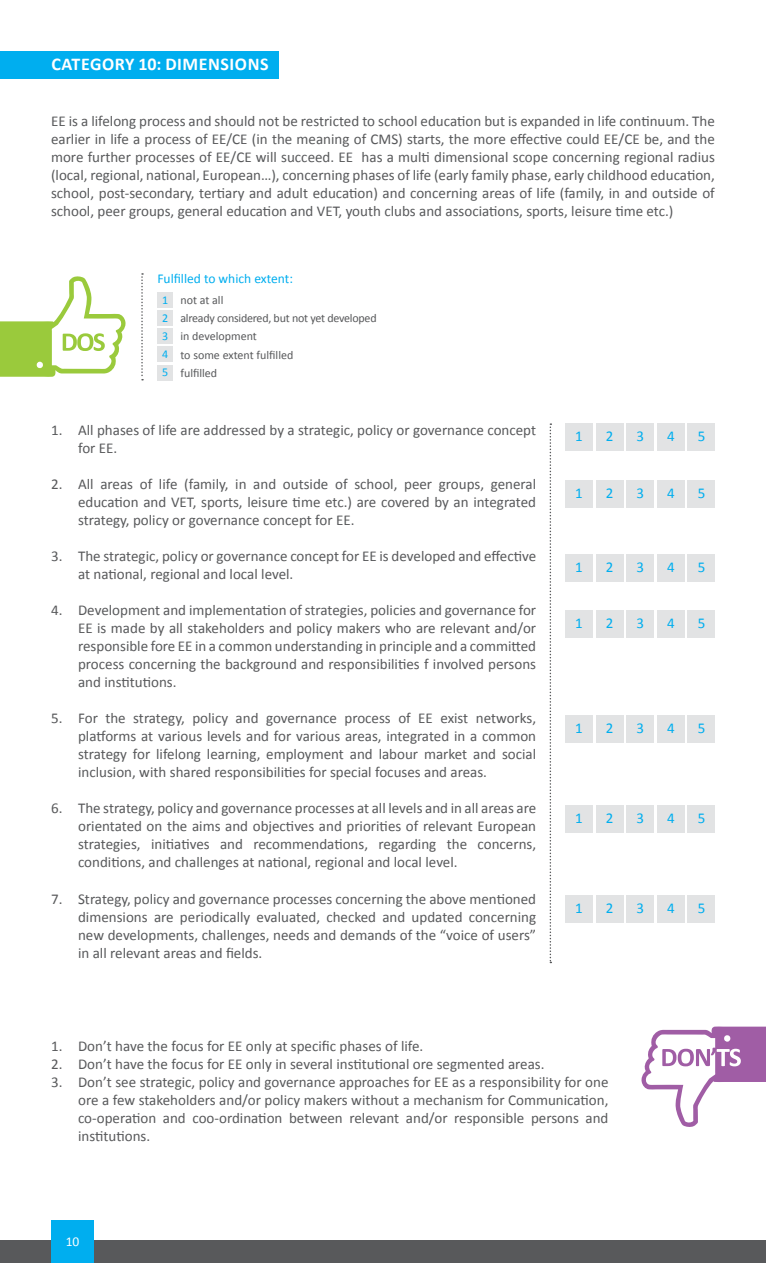
<style>
.page{position:relative;width:766px;height:1263px;background:#fff}
.page>*{position:absolute;margin:0;border:0;box-sizing:border-box;transform-origin:0 0}
.t1{font:700 18px "Calibri";letter-spacing:.03em;color:#fff}
.t2{font:15px/18px "Calibri";color:#58595b;text-align:justify}
.t3{font:15px "Calibri";color:#00aeef}
.t4{font:13.5px "Calibri";color:#00aeef}
.t5{font:13.5px "Calibri";color:#fff}
.t6{font:12px/18.5px "Calibri";letter-spacing:-.01em;color:#58595b}
.t7{font:12px "Calibri";color:#00aeef}
.s1{color:#00aeef}
</style>
<div class="page">
<div style="left:0;top:1240px;width:765px;height:23px;background:#58595b"></div>
<div style="left:51px;top:1220px;width:43px;height:43px;background:#00aeef"></div>
<div style="left:0;top:51px;width:279px;height:27px;background:#00aeef"></div>
<svg style="left:0;top:276px;width:126px;height:101px"></svg>
<svg style="left:641px;top:1026px;width:124px;height:101px"></svg>
<div style="left:687px;top:423px;width:27px;height:27px;background:#e2e3e4"></div>
<div style="left:657px;top:423px;width:27px;height:27px;background:#e2e3e4"></div>
<div style="left:626px;top:423px;width:27px;height:27px;background:#e2e3e4"></div>
<div style="left:596px;top:423px;width:27px;height:27px;background:#e2e3e4"></div>
<div style="left:565px;top:423px;width:28px;height:27px;background:#e2e3e4"></div>
<div style="left:687px;top:481px;width:27px;height:27px;background:#e2e3e4"></div>
<div style="left:657px;top:481px;width:27px;height:27px;background:#e2e3e4"></div>
<div style="left:626px;top:481px;width:27px;height:27px;background:#e2e3e4"></div>
<div style="left:596px;top:481px;width:27px;height:27px;background:#e2e3e4"></div>
<div style="left:565px;top:481px;width:28px;height:27px;background:#e2e3e4"></div>
<div style="left:687px;top:554px;width:27px;height:28px;background:#e2e3e4"></div>
<div style="left:657px;top:554px;width:27px;height:28px;background:#e2e3e4"></div>
<div style="left:626px;top:554px;width:27px;height:28px;background:#e2e3e4"></div>
<div style="left:596px;top:554px;width:27px;height:28px;background:#e2e3e4"></div>
<div style="left:565px;top:554px;width:28px;height:28px;background:#e2e3e4"></div>
<div style="left:687px;top:610px;width:27px;height:27px;background:#e2e3e4"></div>
<div style="left:657px;top:610px;width:27px;height:27px;background:#e2e3e4"></div>
<div style="left:626px;top:610px;width:27px;height:27px;background:#e2e3e4"></div>
<div style="left:596px;top:610px;width:27px;height:27px;background:#e2e3e4"></div>
<div style="left:565px;top:610px;width:28px;height:27px;background:#e2e3e4"></div>
<svg style="left:549px;top:423px;width:2px;height:540px"></svg>
<div style="left:157px;top:292px;width:16px;height:16px;background:#e2e3e4"></div>
<div style="left:157px;top:311px;width:16px;height:15px;background:#e2e3e4"></div>
<div style="left:157px;top:328px;width:16px;height:16px;background:#e2e3e4"></div>
<div style="left:157px;top:347px;width:16px;height:15px;background:#e2e3e4"></div>
<div style="left:157px;top:365px;width:16px;height:15px;background:#e2e3e4"></div>
<svg style="left:141px;top:273px;width:2px;height:107px"></svg>
<div style="left:687px;top:716px;width:27px;height:27px;background:#e2e3e4"></div>
<div style="left:657px;top:716px;width:27px;height:27px;background:#e2e3e4"></div>
<div style="left:626px;top:716px;width:27px;height:27px;background:#e2e3e4"></div>
<div style="left:596px;top:716px;width:27px;height:27px;background:#e2e3e4"></div>
<div style="left:565px;top:716px;width:28px;height:27px;background:#e2e3e4"></div>
<div style="left:687px;top:805px;width:27px;height:27px;background:#e2e3e4"></div>
<div style="left:657px;top:805px;width:27px;height:27px;background:#e2e3e4"></div>
<div style="left:626px;top:805px;width:27px;height:27px;background:#e2e3e4"></div>
<div style="left:596px;top:805px;width:27px;height:27px;background:#e2e3e4"></div>
<div style="left:565px;top:805px;width:28px;height:27px;background:#e2e3e4"></div>
<div style="left:687px;top:895px;width:27px;height:27px;background:#e2e3e4"></div>
<div style="left:657px;top:895px;width:27px;height:27px;background:#e2e3e4"></div>
<div style="left:626px;top:895px;width:27px;height:27px;background:#e2e3e4"></div>
<div style="left:596px;top:895px;width:27px;height:27px;background:#e2e3e4"></div>
<div style="left:565px;top:895px;width:28px;height:27px;background:#e2e3e4"></div>
<p class="t1" style="left:51px;top:53px;width:218px">CATEGORY 10: DIMENSIONS</p>
<p class="t2" style="left:51px;top:112px;width:665px">EE is a lifelong process and should not be restricted to school education but is expanded in life continuum. The earlier in life a process of EE/CE (in the meaning of CMS) starts, the more effective could EE/CE be, and the more further processes of EE/CE will succeed. EE has a multi dimensional scope concerning regional radius (local, regional, national, European…), concerning phases of life (early family phase, early childhood education, school, post-secondary, tertiary and adult education) and concerning areas of life (family, in and outside of school, peer groups, general education and VET, youth clubs and associations, sports, leisure time etc.)</p>
<p class="t4" style="left:157px;top:270px;width:137px">Fulfilled to which extent:</p>
<p class="t6" style="left:162px;top:291px;width:216px;line-height:18px;text-indent:18px">not at all<br><span class="s1">2</span> already considered, but not yet developed</p>
<p class="t7" style="left:162px;top:292px;width:8px">1</p>
<p class="t6" style="left:162px;top:327px;width:133px"><span class="s1">3</span> in development<br><span class="s1">4</span> to some extent fulfilled<br><span class="s1">5</span> fulfilled</p>
<p class="t2" style="left:78px;top:421px;width:459px;text-indent:-27px">1. All phases of life are addressed by a strategic, policy or governance concept for EE.</p>
<p class="t2" style="left:78px;top:475px;width:459px;text-indent:-27px">2. All areas of life (family, in and outside of school, peer groups, general education and VET, sports, leisure time etc.) are covered by an integrated strategy, policy or governance concept for EE.</p>
<p class="t2" style="left:78px;top:547px;width:459px;text-indent:-27px">3. The strategic, policy or governance concept for EE is developed and effective at national, regional and local level.</p>
<p class="t2" style="left:78px;top:601px;width:459px;text-indent:-27px">4. Development and implementation of strategies, policies and governance for EE is made by all stakeholders and policy makers who are relevant and/or responsible fore EE in a common understanding in principle and a committed process concerning the background and responsibilities f involved persons and institutions.</p>
<p class="t2" style="left:78px;top:709px;width:459px;text-indent:-27px">5. For the strategy, policy and governance process of EE exist networks, platforms at various levels and for various areas, integrated in a common strategy for lifelong learning, employment and labour market and social inclusion, with shared responsibilities for special focuses and areas.</p>
<p class="t2" style="left:78px;top:799px;width:459px;text-indent:-27px">6. The strategy, policy and governance processes at all levels and in all areas are orientated on the aims and objectives and priorities of relevant European strategies, initiatives and recommendations, regarding the concerns, conditions, and challenges at national, regional and local level.</p>
<p class="t2" style="left:78px;top:889px;width:459px;text-indent:-27px">7. Strategy, policy and governance processes concerning the above mentioned dimensions are periodically evaluated, checked and updated concerning new developments, challenges, needs and demands of the “voice of users” in all relevant areas and fields.</p>
<p class="t3" style="left:575px;top:426px;width:9px">1</p>
<p class="t3" style="left:605px;top:426px;width:9px">2</p>
<p class="t3" style="left:636px;top:426px;width:9px">3</p>
<p class="t3" style="left:667px;top:426px;width:9px">4</p>
<p class="t3" style="left:697px;top:426px;width:9px">5</p>
<p class="t3" style="left:575px;top:484px;width:9px">1</p>
<p class="t3" style="left:605px;top:484px;width:9px">2</p>
<p class="t3" style="left:636px;top:484px;width:9px">3</p>
<p class="t3" style="left:667px;top:484px;width:9px">4</p>
<p class="t3" style="left:697px;top:484px;width:9px">5</p>
<p class="t3" style="left:575px;top:558px;width:9px">1</p>
<p class="t3" style="left:605px;top:558px;width:9px">2</p>
<p class="t3" style="left:636px;top:558px;width:9px">3</p>
<p class="t3" style="left:667px;top:558px;width:9px">4</p>
<p class="t3" style="left:697px;top:558px;width:9px">5</p>
<p class="t3" style="left:575px;top:613px;width:9px">1</p>
<p class="t3" style="left:605px;top:613px;width:9px">2</p>
<p class="t3" style="left:636px;top:613px;width:9px">3</p>
<p class="t3" style="left:667px;top:613px;width:9px">4</p>
<p class="t3" style="left:697px;top:613px;width:9px">5</p>
<p class="t3" style="left:575px;top:719px;width:9px">1</p>
<p class="t3" style="left:605px;top:719px;width:9px">2</p>
<p class="t3" style="left:636px;top:719px;width:9px">3</p>
<p class="t3" style="left:667px;top:719px;width:9px">4</p>
<p class="t3" style="left:697px;top:719px;width:9px">5</p>
<p class="t3" style="left:575px;top:808px;width:9px">1</p>
<p class="t3" style="left:605px;top:808px;width:9px">2</p>
<p class="t3" style="left:636px;top:808px;width:9px">3</p>
<p class="t3" style="left:667px;top:808px;width:9px">4</p>
<p class="t3" style="left:697px;top:808px;width:9px">5</p>
<p class="t3" style="left:575px;top:898px;width:9px">1</p>
<p class="t3" style="left:605px;top:898px;width:9px">2</p>
<p class="t3" style="left:636px;top:898px;width:9px">3</p>
<p class="t3" style="left:667px;top:898px;width:9px">4</p>
<p class="t3" style="left:697px;top:898px;width:9px">5</p>
<p class="t2" style="left:51px;top:1037px;width:374px">1. Don’t have the focus for EE only at specific phases of life.</p>
<p class="t2" style="left:51px;top:1055px;width:495px">2. Don’t have the focus for EE only in several institutional ore segmented areas.</p>
<p class="t2" style="left:78px;top:1073px;width:531px;text-indent:-27px">3. Don’t see strategic, policy and governance approaches for EE as a responsibility for one ore a few stakeholders and/or policy makers without a mechanism for Communication, co-operation and coo-ordination between relevant and/or responsible persons and institutions.</p>
<p class="t5" style="left:66px;top:1233px;width:15px">10</p>
</div>
